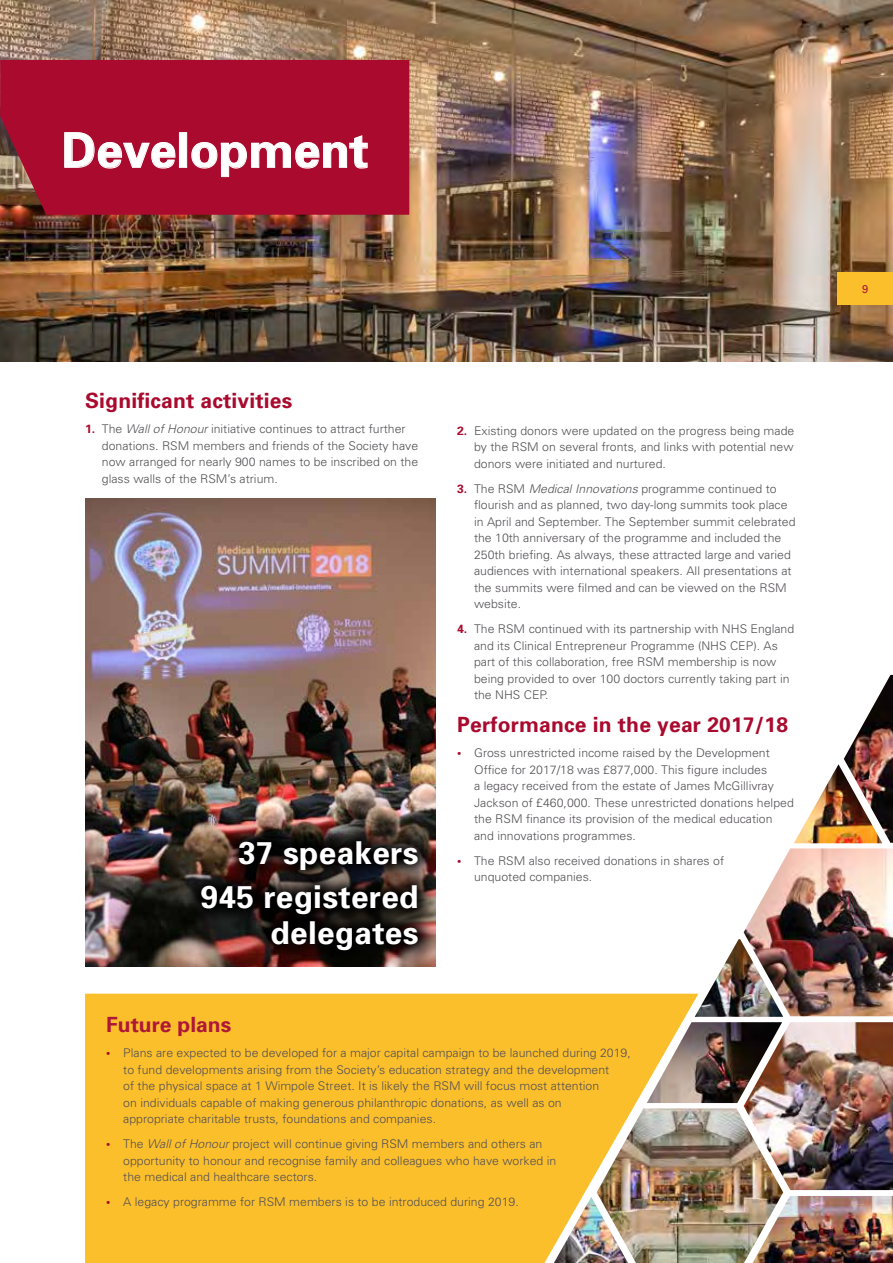
<style>
.page{position:relative;width:893px;height:1263px;background:#fff}
.page>*{position:absolute;margin:0;border:0;box-sizing:border-box;transform-origin:0 0}
.t1{font:700 48px "Univers";color:#fff}
.t2{font:700 31.5px/44px "Univers";letter-spacing:.01em;color:#fff;text-align:right}
.t3{font:700 21px "Univers";letter-spacing:.01em;color:#a90a2e}
.t4{font:700 21px "Univers";color:#ae1838}
.t5{font:300 12px/16.5px "Univers";color:#545155}
.t6{font:11.25px "Univers";color:#ae1838}
.s1{font-weight:700;color:#a90a2e}
.s2{font-style:italic}
</style>
<div class="page">
<img style="left:0;top:0;width:893px;height:361px">
<div style="left:0;top:60px;width:409px;height:155px;background:#a90a2e"></div>
<svg style="left:64px;top:132px;width:112px;height:37px;background:#b42b4a"></svg>
<div style="left:179px;top:133px;width:8px;height:34px;border:1px solid #fff"></div>
<svg style="left:191px;top:135px;width:177px;height:42px;background:#b22646"></svg>
<div style="left:838px;top:272px;width:55px;height:33px;background:#fcbf2c"></div>
<img style="left:783px;top:1196px;width:110px;height:67px">
<img style="left:744px;top:1022px;width:149px;height:168px">
<img style="left:744px;top:848px;width:149px;height:168px">
<img style="left:698px;top:1108px;width:85px;height:155px">
<img style="left:695px;top:939px;width:88px;height:78px">
<img style="left:698px;top:1022px;width:84px;height:81px">
<svg style="left:85px;top:994px;width:613px;height:269px;background:#f2bb38"></svg>
<img style="left:844px;top:675px;width:49px;height:168px">
<img style="left:794px;top:764px;width:88px;height:79px">
<img style="left:85px;top:499px;width:351px;height:468px">
<img style="left:182px;top:822px;width:254px;height:145px">
<h1 class="t1" style="left:62px;top:119px;width:308px">Development</h1>
<h3 class="t3" style="left:85px;top:387px;width:209px">Significant activities</h3>
<p class="t5" style="left:102px;top:421px;width:318px;text-indent:-17px"><span class="s1">1.</span> The <span class="s2">Wall of Honour</span> initiative continues to attract further donations. RSM members and friends of the Society have now arranged for nearly 900 names to be inscribed on the glass walls of the RSM’s atrium.</p>
<p class="t5" style="left:474px;top:422px;width:322px;text-align:justify;text-indent:-17px"><span class="s1">2.</span> Existing donors were updated on the progress being made by the RSM on several fronts, and links with potential new donors were initiated and nurtured.</p>
<p class="t5" style="left:474px;top:480px;width:323px;text-indent:-17px"><span class="s1">3.</span> The RSM <span class="s2">Medical Innovations</span> programme continued to flourish and as planned, two day-long summits took place in April and September. The September summit celebrated the 10th anniversary of the programme and included the 250th briefing. As always, these attracted large and varied audiences with international speakers. All presentations at the summits were filmed and can be viewed on the RSM website.</p>
<p class="t5" style="left:474px;top:621px;width:322px;text-indent:-17px"><span class="s1">4.</span> The RSM continued with its partnership with NHS England and its Clinical Entrepreneur Programme (NHS CEP). As part of this collaboration, free RSM membership is now being provided to over 100 doctors currently taking part in the NHS CEP.</p>
<h3 class="t3" style="left:457px;top:711px;width:332px">Performance in the year 2017/18</h3>
<p class="t5" style="left:474px;top:744px;width:321px;text-indent:-17px"><span class="s1">•</span> Gross unrestricted income raised by the Development Office for 2017/18 was £877,000. This figure includes<br>a legacy received from the estate of James McGillivray Jackson of £460,000. These unrestricted donations helped the RSM finance its provision of the medical education and innovations programmes.</p>
<p class="t5" style="left:474px;top:852px;width:251px;text-indent:-17px"><span class="s1">•</span> The RSM also received donations in shares of unquoted companies.</p>
<h2 class="t2" style="left:201px;top:830px;width:219px">37 speakers<br>945 registered</h2>
<h2 class="t2" style="left:271px;top:909px;width:149px">delegates</h2>
<h3 class="t4" style="left:106px;top:1011px;width:126px">Future plans</h3>
<p class="t5" style="left:123px;top:1044px;width:509px;text-indent:-17px"><span class="s1">•</span> Plans are expected to be developed for a major capital campaign to be launched during 2019, to fund developments arising from the Society’s education strategy and the development<br>of the physical space at 1 Wimpole Street. It is likely the RSM will focus most attention<br>on individuals capable of making generous philanthropic donations, as well as on<br>appropriate charitable trusts, foundations and companies.</p>
<p class="t5" style="left:123px;top:1135px;width:435px;text-indent:-17px"><span class="s1">•</span> The <span class="s2">Wall of Honour</span> project will continue giving RSM members and others an opportunity to honour and recognise family and colleagues who have worked in the medical and healthcare sectors.</p>
<p class="t5" style="left:106px;top:1193px;width:414px"><span class="s1">•</span> A legacy programme for RSM members is to be introduced during 2019.</p>
<p class="t6" style="left:862px;top:282px;width:8px">9</p>
</div>
